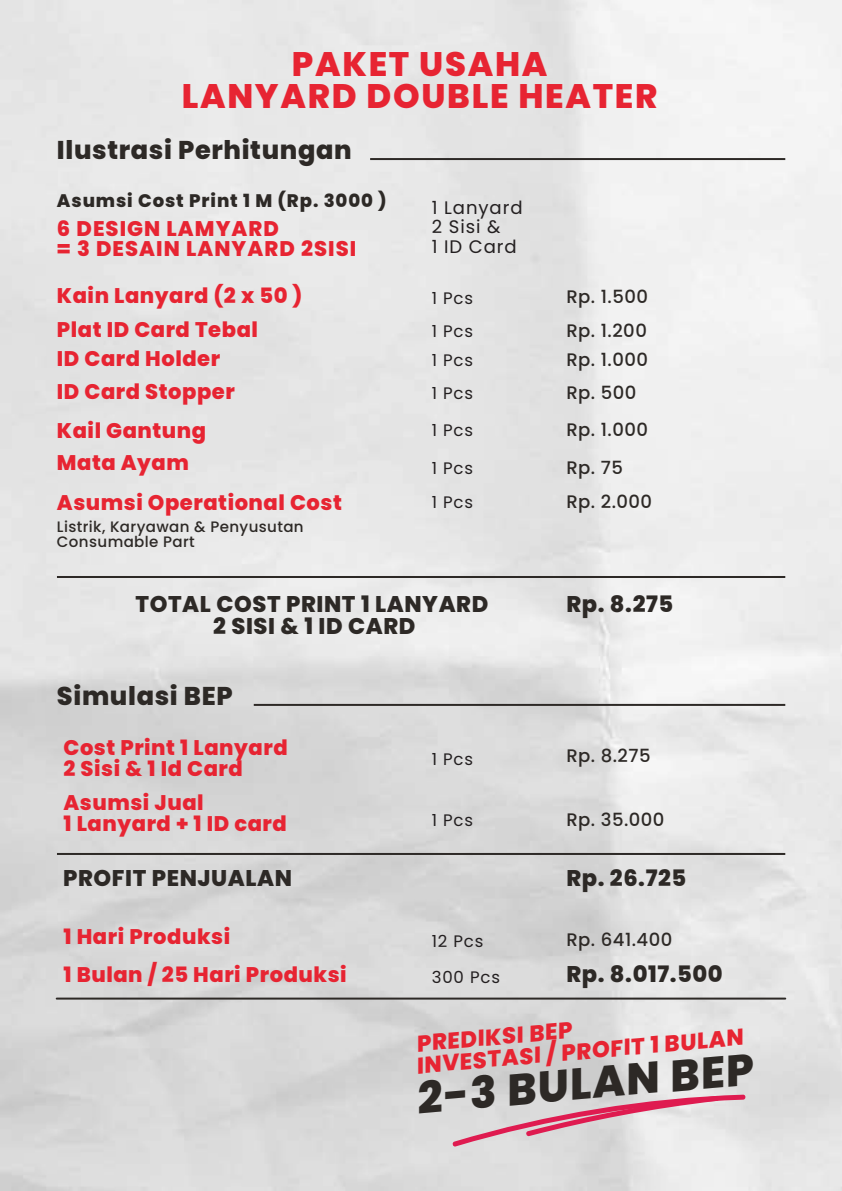
<style>
.page{position:relative;width:842px;height:1191px;background:#fff}
.page>*{position:absolute;margin:0;border:0;box-sizing:border-box;transform-origin:0 0}
.t1{font:800 44px "Poppins";color:#2d2926}
.t2{font:800 34px/32px "Poppins";letter-spacing:.05em;color:#e72432;text-align:center}
.t3{font:800 25.6px "Poppins";letter-spacing:.025em;color:#2d2926}
.t4{font:800 22.8px/22px "Poppins";color:#e72432}
.t5{font:800 22.6px/22.6px "Poppins";letter-spacing:.025em;color:#2d2926;text-align:center}
.t6{font:800 21.2px/21.2px "Poppins";letter-spacing:.025em;color:#e72432}
.t7{font:800 21.2px/19.6px "Poppins";letter-spacing:.05em;color:#e72432}
.t8{font:500 18.2px/33.2px "Poppins";letter-spacing:.025em;color:#2d2926}
.t9{font:800 18.2px "Poppins";letter-spacing:.05em;color:#2d2926}
.t10{font:18.2px/19.6px "Poppins";letter-spacing:.05em;color:#231f20}
.t11{font:16.6px/33px "Poppins";letter-spacing:.05em;color:#231f20}
.t12{font:500 15.2px/15.2px "Poppins";letter-spacing:.025em;color:#2d2926}
</style>
<div class="page">
<img style="left:0;top:0;width:842px;height:1191px">
<hr style="left:57px;top:997px;width:728px;height:2px;background:#2d2926">
<hr style="left:254px;top:704px;width:531px;height:2px;background:#2d2926">
<hr style="left:370px;top:158px;width:415px;height:2px;background:#2d2926">
<hr style="left:57px;top:576px;width:728px;height:2px;background:#2d2926">
<hr style="left:57px;top:853px;width:728px;height:2px;background:#2d2926">
<svg style="left:451px;top:1094px;width:295px;height:53px;background:#dfc3cb"></svg>
<h2 class="t2" style="left:182px;top:48px;width:477px">PAKET USAHA<br>LANYARD DOUBLE HEATER</h2>
<p class="t3" style="left:57px;top:135px;width:296px">Ilustrasi Perhitungan</p>
<p class="t9" style="left:57px;top:190px;width:331px">Asumsi Cost Print 1 M (Rp. 3000 )</p>
<p class="t7" style="left:57px;top:219px;width:301px">6 DESIGN LAMYARD<br>= 3 DESAIN LANYARD 2SISI</p>
<p class="t6" style="left:57px;top:279px;width:247px;line-height:33.4px">Kain Lanyard (2 x 50 )<br>Plat ID Card Tebal</p>
<p class="t6" style="left:57px;top:342px;width:179px;line-height:32.6px">ID Card Holder<br>ID Card Stopper</p>
<p class="t6" style="left:57px;top:414px;width:151px;line-height:32px">Kail Gantung<br>Mata Ayam</p>
<p class="t6" style="left:57px;top:492px;width:286px">Asumsi Operational Cost</p>
<p class="t12" style="left:57px;top:518px;width:248px">Listrik, Karyawan &amp; Penyusutan<br>Consumable Part</p>
<p class="t10" style="left:432px;top:197px;width:92px">1 Lanyard<br>2 Sisi &amp;<br>1 ID Card</p>
<p class="t11" style="left:432px;top:281px;width:43px">1 Pcs<br>1 Pcs</p>
<p class="t11" style="left:432px;top:344px;width:43px">1 Pcs<br>1 Pcs</p>
<p class="t11" style="left:432px;top:414px;width:43px">1 Pcs</p>
<p class="t11" style="left:432px;top:451px;width:43px">1 Pcs</p>
<p class="t11" style="left:432px;top:485px;width:43px">1 Pcs</p>
<p class="t5" style="left:136px;top:592px;width:354px">TOTAL COST PRINT 1 LANYARD<br>2 SISI &amp; 1 ID CARD</p>
<p class="t3" style="left:57px;top:681px;width:177px">Simulasi BEP</p>
<p class="t6" style="left:64px;top:736px;width:226px">Cost Print 1 Lanyard<br>2 Sisi &amp; 1 Id Card</p>
<p class="t6" style="left:64px;top:791px;width:225px">Asumsi Jual<br>1 Lanyard + 1 ID card</p>
<p class="t5" style="left:63px;top:867px;width:230px">PROFIT PENJUALAN</p>
<p class="t11" style="left:432px;top:742px;width:43px">1 Pcs</p>
<p class="t11" style="left:432px;top:803px;width:43px">1 Pcs</p>
<p class="t8" style="left:566px;top:280px;width:83px">Rp. 1.500<br>Rp. 1.200</p>
<p class="t8" style="left:566px;top:343px;width:83px;line-height:32.6px">Rp. 1.000<br>Rp. 500</p>
<p class="t8" style="left:566px;top:411px;width:83px;line-height:37.2px">Rp. 1.000<br>Rp. 75</p>
<p class="t8" style="left:566px;top:484px;width:87px">Rp. 2.000</p>
<p class="t5" style="left:566px;top:592px;width:108px">Rp. 8.275</p>
<p class="t8" style="left:566px;top:739px;width:86px">Rp. 8.275</p>
<p class="t8" style="left:566px;top:802px;width:100px">Rp. 35.000</p>
<p class="t5" style="left:566px;top:867px;width:121px">Rp. 26.725</p>
<p class="t6" style="left:64px;top:917px;width:285px;line-height:38px">1 Hari Produksi<br>1 Bulan / 25 Hari Produksi</p>
<p class="t11" style="left:432px;top:925px;width:53px">12 Pcs</p>
<p class="t8" style="left:566px;top:923px;width:108px">Rp. 641.400</p>
<p class="t11" style="left:432px;top:960px;width:70px">300 Pcs</p>
<p class="t5" style="left:566px;top:962px;width:158px">Rp. 8.017.500</p>
<p class="t4" style="left:413px;top:1032px;width:329px;rotate:-5deg">PREDIKSI BEP<br>INVESTASI / PROFIT 1 BULAN</p>
<h1 class="t1" style="left:414px;top:1073px;width:339px;rotate:-5deg">2-3 BULAN BEP</h1>
</div>
